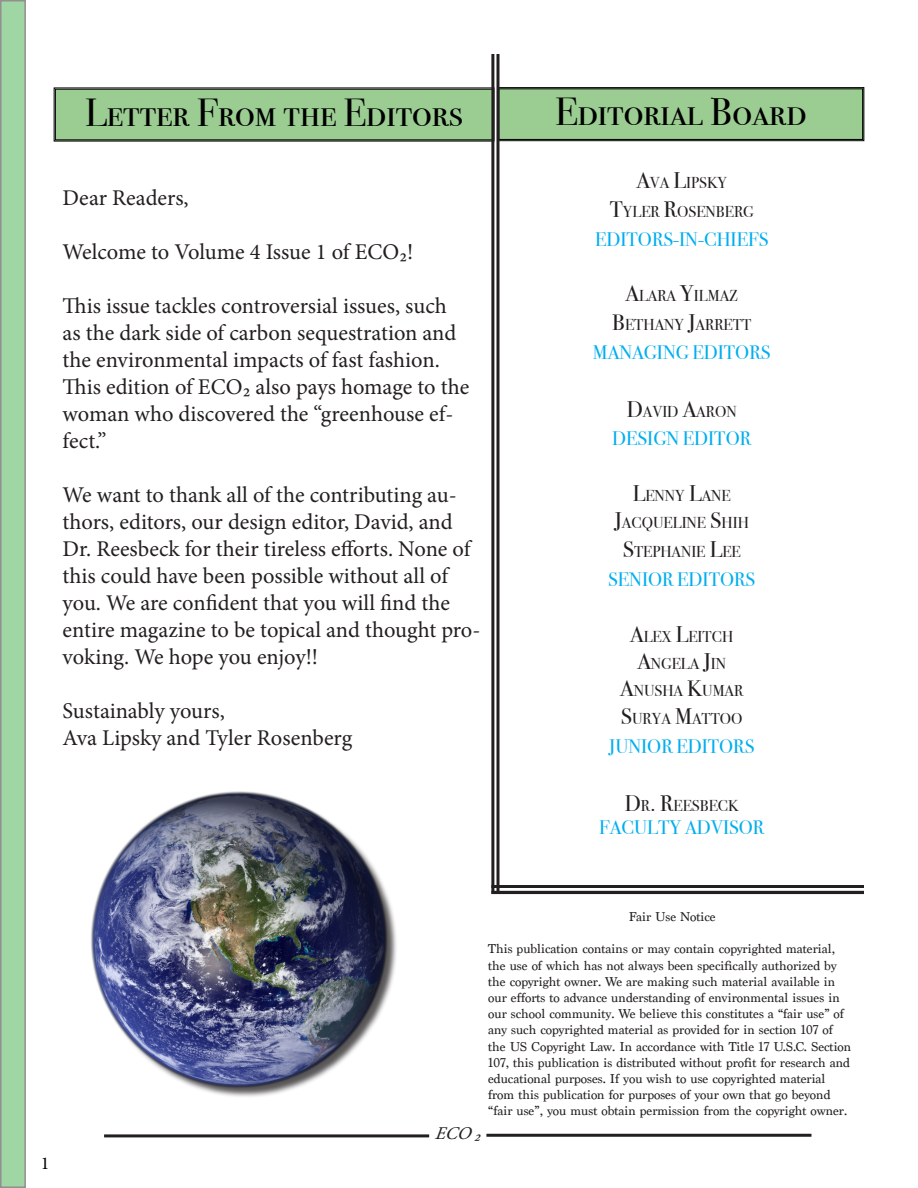
<style>
.page{position:relative;width:918px;height:1188px;background:#fff}
.page>*{position:absolute;margin:0;border:0;box-sizing:border-box;transform-origin:0 0}
.t1{font:39px "Bodoni Svty Two SCITCTT";color:#000}
.t2{font:22.5px/27px "Minion Pro";letter-spacing:-.005em;color:#231f20}
.t3{font:19.5px "Bodoni Svty Two SCITCTT";color:#00aeef}
.t4{font:italic 18px "Minion Pro";color:#231f20}
.t5{font:18px "Minion Pro";color:#000}
.t6{font:15.75px "Bodoni Svty Two SCITCTT";color:#231f20}
.t7{font:13.5px "Marion";color:#231f20}
.s1{font-size:22.5px}
</style>
<div class="page">
<svg style="left:54px;top:87px;width:810px;height:54px;background:#93c18a"></svg>
<div style="left:499px;top:89px;width:364px;height:51px;border:1px solid #000"></div>
<div style="left:491px;top:54px;width:3px;height:840px;border:2px solid #231f20"></div>
<div style="left:496px;top:54px;width:4px;height:840px;border:2px solid #231f20"></div>
<div style="left:491px;top:891px;width:373px;height:3px;border:2px solid #231f20"></div>
<div style="left:491px;top:885px;width:373px;height:3px;border:2px solid #231f20"></div>
<div style="left:104px;top:1134px;width:325px;height:3px;border:2px solid #231f20"></div>
<div style="left:486px;top:1134px;width:325px;height:3px;border:2px solid #231f20"></div>
<div style="left:1px;top:1px;width:24px;height:1186px;background:#9fd6a4"></div>
<img style="left:91px;top:791px;width:306px;height:306px">
<p class="t1" style="left:85px;top:89px;width:380px">Letter From the Editors</p>
<p class="t1" style="left:555px;top:89px;width:253px">Editorial Board</p>
<p class="t2" style="left:63px;top:185px;width:128px">Dear Readers,</p>
<p class="t2" style="left:63px;top:239px;width:352px">Welcome to Volume 4 Issue 1 of ECO₂!</p>
<p class="t2" style="left:63px;top:293px;width:408px">This issue tackles controversial issues, such as the dark side of carbon sequestration and the environmental impacts of fast fashion.<br>This edition of ECO₂ also pays homage to the woman who discovered the “greenhouse ef&shy;fect.”</p>
<p class="t2" style="left:63px;top:482px;width:419px">We want to thank all of the contributing au&shy;thors, editors, our design editor, David, and Dr. Reesbeck for their tireless efforts. None of this could have been possible without all of you. We are confident that you will find the entire magazine to be topical and thought pro&shy;voking. We hope you enjoy!!</p>
<p class="t2" style="left:63px;top:698px;width:164px">Sustainably yours,</p>
<p class="t2" style="left:63px;top:725px;width:291px">Ava Lipsky and Tyler Rosenberg</p>
<p class="t6" style="left:636px;top:173px;width:92px"><span class="s1">A</span>VA <span class="s1">L</span>IPSKY</p>
<p class="t6" style="left:610px;top:202px;width:146px"><span class="s1">T</span>YLER <span class="s1">R</span>OSENBERG</p>
<p class="t3" style="left:595px;top:227px;width:175px">EDITORS-IN-CHIEFS</p>
<p class="t6" style="left:625px;top:287px;width:114px"><span class="s1">A</span>LARA <span class="s1">Y</span>ILMAZ</p>
<p class="t6" style="left:612px;top:315px;width:131px"><span class="s1">B</span>ETHANY <span class="s1">J</span>ARRETT</p>
<p class="t3" style="left:593px;top:341px;width:179px">MANAGING EDITORS</p>
<p class="t6" style="left:627px;top:402px;width:111px"><span class="s1">D</span>AVID <span class="s1">A</span>ARON</p>
<p class="t3" style="left:612px;top:427px;width:140px">DESIGN EDITOR</p>
<p class="t6" style="left:633px;top:486px;width:99px"><span class="s1">L</span>ENNY <span class="s1">L</span>ANE</p>
<p class="t6" style="left:615px;top:513px;width:136px"><span class="s1">J</span>ACQUELINE <span class="s1">S</span>HIH</p>
<p class="t6" style="left:623px;top:542px;width:119px"><span class="s1">S</span>TEPHANIE <span class="s1">L</span>EE</p>
<p class="t3" style="left:608px;top:567px;width:149px">SENIOR EDITORS</p>
<p class="t6" style="left:630px;top:627px;width:105px"><span class="s1">A</span>LEX <span class="s1">L</span>EITCH</p>
<p class="t6" style="left:637px;top:654px;width:90px"><span class="s1">A</span>NGELA <span class="s1">J</span>IN</p>
<p class="t6" style="left:620px;top:681px;width:125px"><span class="s1">A</span>NUSHA <span class="s1">K</span>UMAR</p>
<p class="t6" style="left:621px;top:710px;width:123px"><span class="s1">S</span>URYA <span class="s1">M</span>ATTOO</p>
<p class="t3" style="left:609px;top:735px;width:147px">JUNIOR EDITORS</p>
<p class="t6" style="left:625px;top:796px;width:115px"><span class="s1">D</span>R<span class="s1">. R</span>EESBECK</p>
<p class="t3" style="left:599px;top:816px;width:167px">FACULTY ADVISOR</p>
<p class="t5" style="left:41px;top:1151px;width:10px">1</p>
<p class="t7" style="left:629px;top:909px;width:88px">Fair Use Notice</p>
<p class="t7" style="left:488px;top:941px;width:349px">This publication contains or may contain copyrighted material,</p>
<p class="t7" style="left:488px;top:957px;width:350px">the use of which has not always been specifically authorized by</p>
<p class="t7" style="left:488px;top:973px;width:349px">the copyright owner. We are making such material available in</p>
<p class="t7" style="left:488px;top:990px;width:353px">our efforts to advance understanding of environmental issues in</p>
<p class="t7" style="left:488px;top:1006px;width:357px">our school community. We believe this constitutes a “fair use” of</p>
<p class="t7" style="left:488px;top:1022px;width:346px">any such copyrighted material as provided for in section 107 of</p>
<p class="t7" style="left:488px;top:1038px;width:365px">the US Copyright Law. In accordance with Title 17 U.S.C. Section</p>
<p class="t7" style="left:488px;top:1054px;width:363px">107, this publication is distributed without profit for research and</p>
<p class="t7" style="left:488px;top:1071px;width:339px">educational purposes. If you wish to use copyrighted material</p>
<p class="t7" style="left:488px;top:1087px;width:344px">from this publication for purposes of your own that go beyond</p>
<p class="t7" style="left:488px;top:1103px;width:361px">“fair use”, you must obtain permission from the copyright owner.</p>
<p class="t4" style="left:435px;top:1121px;width:56px">ECO₂</p>
</div>
